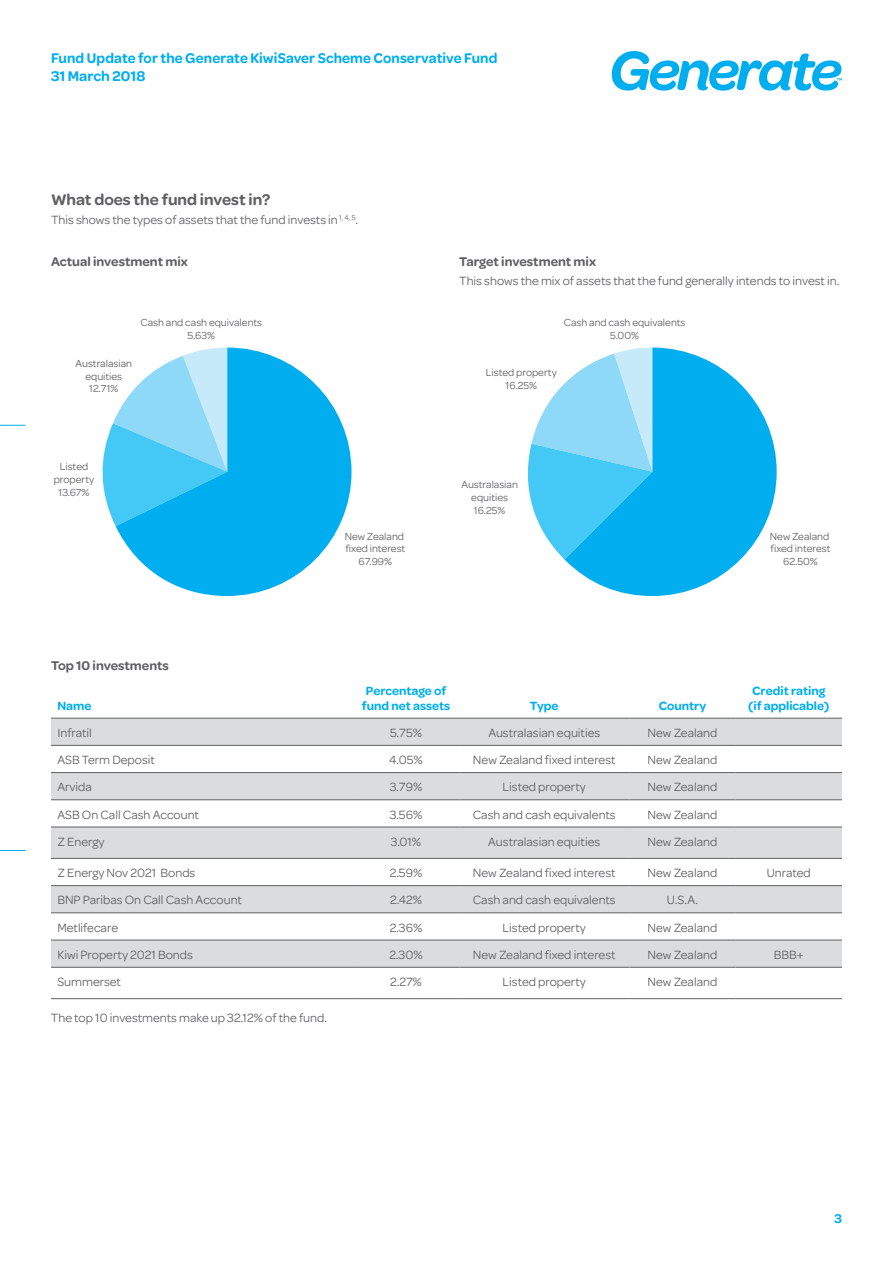
<style>
.page{position:relative;width:893px;height:1263px;background:#fff}
.page>*{position:absolute;margin:0;border:0;box-sizing:border-box;transform-origin:0 0}
.t1{font:600 16.5px "Omnes";color:#5f6062}
.t2{font:600 15px/18px "Omnes";letter-spacing:.005em;color:#00aeef;scale:.96 1}
.t3{font:600 13.5px "Omnes";color:#5f6062}
.t4{font:600 13.5px "Omnes";color:#00aeef}
.t5{font:12.75px "Omnes";color:#5f6062}
.t6{font:600 12.75px/15px "Omnes";color:#00aeef;text-align:center}
.t7{font:10.8px/12.8px "Omnes";color:#5f6062;text-align:center}
</style>
<div class="page">
<svg style="left:612px;top:51px;width:230px;height:40px"></svg>
<svg style="left:0;top:425px;width:26px;height:1px"></svg>
<svg style="left:0;top:850px;width:26px;height:1px"></svg>
<svg style="left:102px;top:417px;width:14px;height:109px"></svg>
<svg style="left:116px;top:347px;width:235px;height:249px;fill:#00aeef"></svg>
<svg style="left:527px;top:383px;width:38px;height:177px"></svg>
<svg style="left:565px;top:347px;width:212px;height:249px;fill:#00aeef"></svg>
<svg style="left:51px;top:719px;width:791px;height:248px;fill:#dbdcdd"></svg>
<hr style="left:51px;top:772px;width:302px;height:1px;background:#5f6062">
<hr style="left:353px;top:772px;width:106px;height:1px;background:#5f6062">
<hr style="left:459px;top:772px;width:170px;height:1px;background:#5f6062">
<hr style="left:629px;top:772px;width:107px;height:1px;background:#5f6062">
<hr style="left:736px;top:772px;width:106px;height:1px;background:#5f6062">
<hr style="left:51px;top:799px;width:302px;height:1px;background:#5f6062">
<hr style="left:353px;top:799px;width:106px;height:1px;background:#5f6062">
<hr style="left:459px;top:799px;width:170px;height:1px;background:#5f6062">
<hr style="left:629px;top:799px;width:107px;height:1px;background:#5f6062">
<hr style="left:736px;top:799px;width:106px;height:1px;background:#5f6062">
<hr style="left:51px;top:827px;width:302px;height:1px;background:#5f6062">
<hr style="left:353px;top:827px;width:106px;height:1px;background:#5f6062">
<hr style="left:459px;top:827px;width:170px;height:1px;background:#5f6062">
<hr style="left:629px;top:827px;width:107px;height:1px;background:#5f6062">
<hr style="left:736px;top:827px;width:106px;height:1px;background:#5f6062">
<hr style="left:51px;top:858px;width:302px;height:1px;background:#5f6062">
<hr style="left:353px;top:858px;width:106px;height:1px;background:#5f6062">
<hr style="left:459px;top:858px;width:170px;height:1px;background:#5f6062">
<hr style="left:629px;top:858px;width:107px;height:1px;background:#5f6062">
<hr style="left:736px;top:858px;width:106px;height:1px;background:#5f6062">
<hr style="left:51px;top:885px;width:302px;height:1px;background:#5f6062">
<hr style="left:353px;top:885px;width:106px;height:1px;background:#5f6062">
<hr style="left:459px;top:885px;width:170px;height:1px;background:#5f6062">
<hr style="left:629px;top:885px;width:107px;height:1px;background:#5f6062">
<hr style="left:736px;top:885px;width:106px;height:1px;background:#5f6062">
<hr style="left:51px;top:912px;width:302px;height:1px;background:#5f6062">
<hr style="left:353px;top:912px;width:106px;height:1px;background:#5f6062">
<hr style="left:459px;top:912px;width:170px;height:1px;background:#5f6062">
<hr style="left:629px;top:912px;width:107px;height:1px;background:#5f6062">
<hr style="left:736px;top:912px;width:106px;height:1px;background:#5f6062">
<hr style="left:51px;top:940px;width:302px;height:1px;background:#5f6062">
<hr style="left:353px;top:940px;width:106px;height:1px;background:#5f6062">
<hr style="left:459px;top:940px;width:170px;height:1px;background:#5f6062">
<hr style="left:629px;top:940px;width:107px;height:1px;background:#5f6062">
<hr style="left:736px;top:940px;width:106px;height:1px;background:#5f6062">
<hr style="left:51px;top:967px;width:302px;height:1px;background:#5f6062">
<hr style="left:353px;top:967px;width:106px;height:1px;background:#5f6062">
<hr style="left:459px;top:967px;width:170px;height:1px;background:#5f6062">
<hr style="left:629px;top:967px;width:107px;height:1px;background:#5f6062">
<hr style="left:736px;top:967px;width:106px;height:1px;background:#5f6062">
<hr style="left:51px;top:998px;width:302px;height:1px;background:#5f6062">
<hr style="left:353px;top:998px;width:106px;height:1px;background:#5f6062">
<hr style="left:459px;top:998px;width:170px;height:1px;background:#5f6062">
<hr style="left:629px;top:998px;width:107px;height:1px;background:#5f6062">
<hr style="left:736px;top:998px;width:106px;height:1px;background:#5f6062">
<hr style="left:51px;top:718px;width:302px;height:1px;background:#5f6062">
<hr style="left:353px;top:718px;width:106px;height:1px;background:#5f6062">
<hr style="left:459px;top:718px;width:170px;height:1px;background:#5f6062">
<hr style="left:629px;top:718px;width:107px;height:1px;background:#5f6062">
<hr style="left:736px;top:718px;width:106px;height:1px;background:#5f6062">
<hr style="left:51px;top:745px;width:302px;height:1px;background:#5f6062">
<hr style="left:353px;top:745px;width:106px;height:1px;background:#5f6062">
<hr style="left:459px;top:745px;width:170px;height:1px;background:#5f6062">
<hr style="left:629px;top:745px;width:107px;height:1px;background:#5f6062">
<hr style="left:736px;top:745px;width:106px;height:1px;background:#5f6062">
<p class="t2" style="left:51px;top:49px;width:467px">Fund Update for the Generate KiwiSaver Scheme Conservative Fund<br>31 March 2018</p>
<p class="t1" style="left:51px;top:190px;width:221px">What does the fund invest in?</p>
<p class="t5" style="left:51px;top:212px;width:309px">This shows the types of assets that the fund invests in <sup>1,</sup> <sup>4,</sup> <sup>5</sup>.</p>
<p class="t3" style="left:51px;top:254px;width:138px">Actual investment mix</p>
<p class="t3" style="left:459px;top:254px;width:138px">Target investment mix</p>
<p class="t5" style="left:459px;top:274px;width:382px">This shows the mix of assets that the fund generally intends to invest in.</p>
<p class="t7" style="left:76px;top:357px;width:58px">Australasian equities<br>12.71%</p>
<p class="t7" style="left:141px;top:316px;width:123px">Cash and cash equivalents<br>5.63%</p>
<p class="t7" style="left:54px;top:460px;width:42px">Listed property<br>13.67%</p>
<p class="t3" style="left:51px;top:658px;width:119px">Top 10 investments</p>
<p class="t6" style="left:57px;top:698px;width:36px">Name</p>
<p class="t7" style="left:345px;top:530px;width:62px">New Zealand fixed interest<br>67.99%</p>
<p class="t7" style="left:564px;top:316px;width:123px">Cash and cash equivalents<br>5.00%</p>
<p class="t7" style="left:486px;top:366px;width:72px">Listed property<br>16.25%</p>
<p class="t7" style="left:461px;top:478px;width:58px">Australasian equities<br>16.25%</p>
<p class="t7" style="left:770px;top:530px;width:62px">New Zealand fixed interest<br>62.50%</p>
<p class="t6" style="left:362px;top:683px;width:90px">Percentage of fund net assets</p>
<p class="t6" style="left:530px;top:698px;width:30px">Type</p>
<p class="t6" style="left:659px;top:698px;width:49px">Country</p>
<p class="t6" style="left:748px;top:683px;width:82px">Credit rating (if applicable)</p>
<p class="t5" style="left:57px;top:725px;width:36px">Infratil</p>
<p class="t5" style="left:390px;top:725px;width:34px">5.75%</p>
<p class="t5" style="left:488px;top:725px;width:113px">Australasian equities</p>
<p class="t5" style="left:648px;top:725px;width:71px">New Zealand</p>
<p class="t5" style="left:57px;top:753px;width:99px">ASB Term Deposit</p>
<p class="t5" style="left:389px;top:753px;width:35px">4.05%</p>
<p class="t5" style="left:473px;top:753px;width:144px">New Zealand fixed interest</p>
<p class="t5" style="left:647px;top:753px;width:71px">New Zealand</p>
<p class="t5" style="left:57px;top:780px;width:36px">Arvida</p>
<p class="t5" style="left:390px;top:780px;width:34px">3.79%</p>
<p class="t5" style="left:503px;top:780px;width:85px">Listed property</p>
<p class="t5" style="left:647px;top:780px;width:71px">New Zealand</p>
<p class="t5" style="left:57px;top:807px;width:143px">ASB On Call Cash Account</p>
<p class="t5" style="left:390px;top:807px;width:34px">3.56%</p>
<p class="t5" style="left:473px;top:807px;width:145px">Cash and cash equivalents</p>
<p class="t5" style="left:647px;top:807px;width:71px">New Zealand</p>
<p class="t5" style="left:57px;top:834px;width:49px">Z Energy</p>
<p class="t5" style="left:391px;top:834px;width:32px">3.01%</p>
<p class="t5" style="left:488px;top:834px;width:113px">Australasian equities</p>
<p class="t5" style="left:647px;top:834px;width:71px">New Zealand</p>
<p class="t5" style="left:57px;top:866px;width:140px">Z Energy Nov 2021 Bonds</p>
<p class="t5" style="left:390px;top:866px;width:34px">2.59%</p>
<p class="t5" style="left:473px;top:866px;width:144px">New Zealand fixed interest</p>
<p class="t5" style="left:647px;top:866px;width:71px">New Zealand</p>
<p class="t5" style="left:767px;top:866px;width:46px">Unrated</p>
<p class="t5" style="left:57px;top:893px;width:186px">BNP Paribas On Call Cash Account</p>
<p class="t5" style="left:390px;top:893px;width:34px">2.42%</p>
<p class="t5" style="left:473px;top:893px;width:145px">Cash and cash equivalents</p>
<p class="t5" style="left:667px;top:893px;width:33px">U.S.A.</p>
<p class="t5" style="left:57px;top:920px;width:62px">Metlifecare</p>
<p class="t5" style="left:390px;top:920px;width:34px">2.36%</p>
<p class="t5" style="left:503px;top:920px;width:85px">Listed property</p>
<p class="t5" style="left:647px;top:920px;width:71px">New Zealand</p>
<p class="t5" style="left:57px;top:947px;width:137px">Kiwi Property 2021 Bonds</p>
<p class="t5" style="left:389px;top:947px;width:35px">2.30%</p>
<p class="t5" style="left:473px;top:947px;width:144px">New Zealand fixed interest</p>
<p class="t5" style="left:647px;top:947px;width:71px">New Zealand</p>
<p class="t5" style="left:774px;top:947px;width:31px">BBB+</p>
<p class="t5" style="left:57px;top:975px;width:65px">Summerset</p>
<p class="t5" style="left:390px;top:975px;width:33px">2.27%</p>
<p class="t5" style="left:503px;top:975px;width:85px">Listed property</p>
<p class="t5" style="left:647px;top:975px;width:71px">New Zealand</p>
<p class="t5" style="left:51px;top:1011px;width:277px">The top 10 investments make up 32.12% of the fund.</p>
<p class="t4" style="left:834px;top:1210px;width:9px">3</p>
</div>
